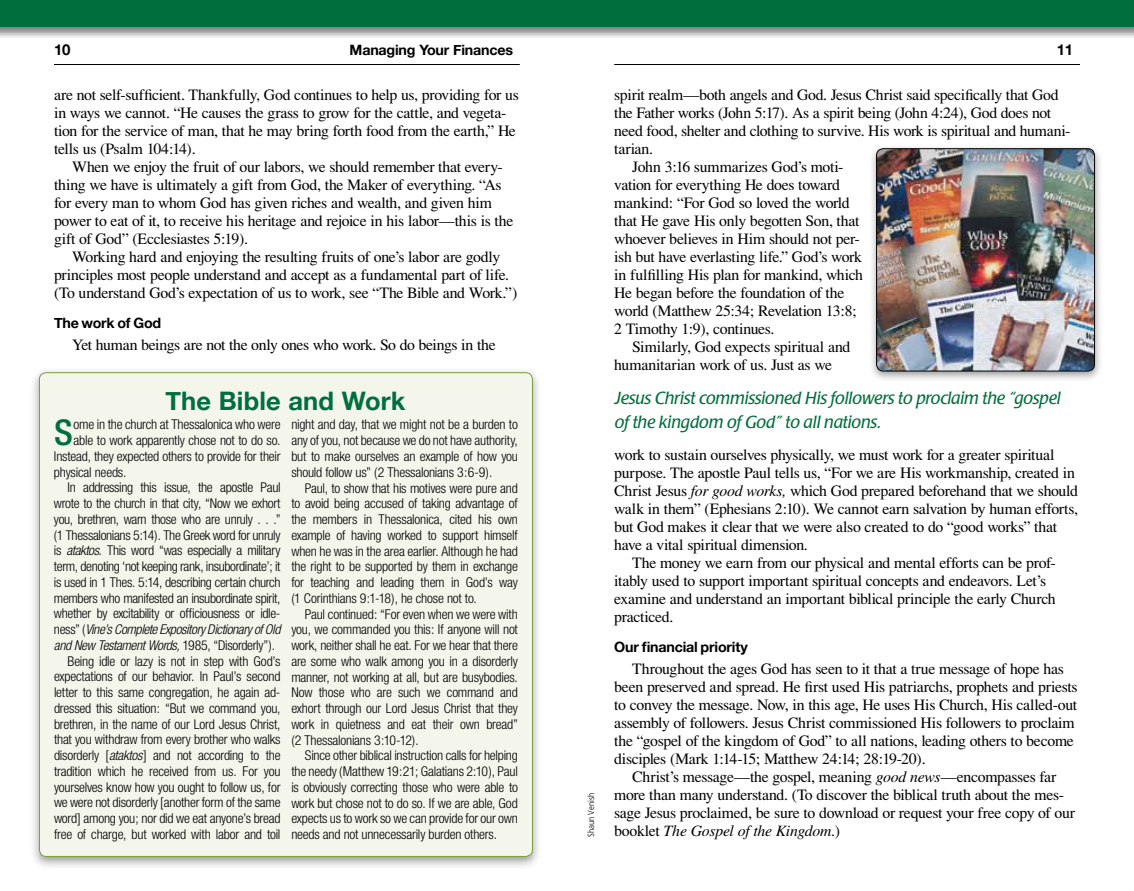
<style>
.page{position:relative;width:1134px;height:891px;background:#fff}
.page>*{position:absolute;margin:0;border:0;box-sizing:border-box;transform-origin:0 0}
.t1{font:500 condensed 35.55px "Helvetica Neue";color:#006f3d}
.t2{font:700 25.5px "Helvetica Neue";letter-spacing:.005em;color:#006f3d}
.t3{font:italic 17.25px/24px "Poppl Laudatio";letter-spacing:-.01em;color:#006f3d}
.t4{font:15.75px/18px "Times";letter-spacing:-.02em;color:#000}
.t5{font:700 15px "Helvetica Neue";color:#000}
.t6{font:700 14.25px "Helvetica Neue";letter-spacing:-.015em;color:#000}
.t7{font:300 condensed 13.5px/15.8px "Helvetica Neue";letter-spacing:-.02em;color:#000;text-align:justify}
.t8{font:italic 300 condensed 13.5px "Helvetica Neue";letter-spacing:-.03em;color:#000}
.t9{font:300 condensed 9px "Frutiger";color:#000}
.s1{font-style:italic}
.s2{font-style:normal}
</style>
<div class="page">
<hr style="left:54px;top:64px;width:466px;height:1px;background:#000">
<hr style="left:614px;top:64px;width:466px;height:1px;background:#000">
<div style="left:0;top:0;width:1134px;height:39px;background:#000;opacity:.3"></div>
<div style="left:0;top:0;width:1134px;height:27px;background:#006f3d"></div>
<div style="left:30px;top:366px;width:512px;height:503px;background:#000;opacity:.4"></div>
<div style="left:39px;top:373px;width:493px;height:483px;background:#f4f6ec;border-radius:7px"></div>
<div style="left:868px;top:143px;width:235px;height:240px;background:#000;opacity:.4"></div>
<img style="left:877px;top:149px;width:218px;height:222px">
<div style="left:876px;top:148px;width:219px;height:223px;border:1px solid #000;border-radius:7px"></div>
<p class="t5" style="left:54px;top:40px;width:18px">10</p>
<p class="t6" style="left:350px;top:41px;width:165px">Managing Your Finances</p>
<p class="t5" style="left:1057px;top:40px;width:18px">11</p>
<p class="t4" style="left:54px;top:86px;width:466px">are not self-sufficient. Thankfully, God continues to help us, providing for us in ways we cannot. “He causes the grass to grow for the cattle, and vegeta&shy;tion for the service of man, that he may bring forth food from the earth,” He tells us (Psalm 104:14).</p>
<p class="t4" style="left:54px;top:158px;width:461px;text-indent:18px">When we enjoy the fruit of our labors, we should remember that every&shy;thing we have is ultimately a gift from God, the Maker of everything. “As for every man to whom God has given riches and wealth, and given him power to eat of it, to receive his heritage and rejoice in his labor—this is the gift of God” (Ecclesiastes 5:19).</p>
<p class="t4" style="left:54px;top:248px;width:465px;text-align:center">Working hard and enjoying the resulting fruits of one’s labor are godly principles most people understand and accept as a fundamental part of life. (To understand God’s expectation of us to work, see “The Bible and Work.”)</p>
<p class="t6" style="left:54px;top:314px;width:109px">The work of God</p>
<p class="t4" style="left:72px;top:336px;width:425px">Yet human beings are not the only ones who work. So do beings in the</p>
<p class="t4" style="left:614px;top:86px;width:446px">spirit realm—both angels and God. Jesus Christ said specifically that God</p>
<p class="t4" style="left:614px;top:104px;width:438px">the Father works (John 5:17). As a spirit being (John 4:24), God does not</p>
<p class="t4" style="left:614px;top:122px;width:458px">need food, shelter and clothing to survive. His work is spiritual and humani-</p>
<p class="t4" style="left:614px;top:140px;width:40px">tarian.</p>
<p class="t4" style="left:632px;top:158px;width:213px">John 3:16 summarizes God’s moti-</p>
<p class="t4" style="left:614px;top:176px;width:227px">vation for everything He does toward</p>
<p class="t4" style="left:614px;top:194px;width:237px">mankind: “For God so loved the world</p>
<p class="t4" style="left:614px;top:212px;width:247px">that He gave His only begotten Son, that</p>
<p class="t4" style="left:614px;top:230px;width:247px">whoever believes in Him should not per-</p>
<p class="t4" style="left:614px;top:248px;width:249px">ish but have everlasting life.” God’s work</p>
<p class="t4" style="left:614px;top:266px;width:250px">in fulfilling His plan for mankind, which</p>
<p class="t4" style="left:614px;top:284px;width:232px">He began before the foundation of the</p>
<p class="t4" style="left:614px;top:302px;width:244px">world (Matthew 25:34; Revelation 13:8;</p>
<p class="t4" style="left:614px;top:320px;width:162px">2 Timothy 1:9), continues.</p>
<p class="t4" style="left:632px;top:338px;width:220px">Similarly, God expects spiritual and</p>
<p class="t4" style="left:614px;top:356px;width:219px">humanitarian work of us. Just as we</p>
<h2 class="t2" style="left:166px;top:385px;width:241px">The Bible and Work</h2>
<h1 class="t1" style="left:54px;top:411px;width:20px">S</h1>
<p class="t7" style="left:74px;top:417px;width:208px">ome in the church at Thessalonica who were</p>
<p class="t7" style="left:74px;top:432px;width:208px">able to work apparently chose not to do so.</p>
<p class="t7" style="left:54px;top:448px;width:228px">Instead, they expected others to provide for their</p>
<p class="t7" style="left:54px;top:464px;width:74px">physical needs.</p>
<p class="t7" style="left:67px;top:480px;width:215px">In addressing this issue, the apostle Paul</p>
<p class="t7" style="left:54px;top:495px;width:228px">wrote to the church in that city, “Now we exhort</p>
<p class="t7" style="left:54px;top:511px;width:228px">you, brethren, warn those who are unruly . . .”</p>
<p class="t7" style="left:54px;top:527px;width:228px">(1 Thessalonians 5:14). The Greek word for unruly</p>
<p class="t7" style="left:54px;top:543px;width:228px">is <span class="s1">ataktos.</span> This word “was especially a military</p>
<p class="t7" style="left:54px;top:558px;width:228px">term, denoting ‘not keeping rank, insubordinate’; it</p>
<p class="t7" style="left:54px;top:574px;width:228px">is used in 1 Thes. 5:14, describing certain church</p>
<p class="t7" style="left:54px;top:590px;width:228px">members who manifested an insubordinate spirit,</p>
<p class="t7" style="left:54px;top:606px;width:228px">whether by excitability or officiousness or idle-</p>
<p class="t8" style="left:54px;top:622px;width:228px"><span class="s2">ness” (</span>Vine’s Complete Expository Dictionary of Old</p>
<p class="t8" style="left:54px;top:637px;width:223px">and New Testament Words, <span class="s2">1985, “Disorderly”).</span></p>
<p class="t7" style="left:68px;top:653px;width:215px">Being idle or lazy is not in step with God’s</p>
<p class="t7" style="left:54px;top:669px;width:228px">expectations of our behavior. In Paul’s second</p>
<p class="t7" style="left:54px;top:684px;width:228px">letter to this same congregation, he again ad-</p>
<p class="t7" style="left:54px;top:700px;width:228px">dressed this situation: “But we command you,</p>
<p class="t7" style="left:54px;top:716px;width:228px">brethren, in the name of our Lord Jesus Christ,</p>
<p class="t7" style="left:54px;top:732px;width:228px">that you withdraw from every brother who walks</p>
<p class="t7" style="left:54px;top:747px;width:228px">disorderly [<span class="s1">ataktos</span>] and not according to the</p>
<p class="t7" style="left:54px;top:763px;width:228px">tradition which he received from us. For you</p>
<p class="t7" style="left:54px;top:779px;width:228px">yourselves know how you ought to follow us, for</p>
<p class="t7" style="left:54px;top:795px;width:228px">we were not disorderly [another form of the same</p>
<p class="t7" style="left:54px;top:810px;width:228px">word] among you; nor did we eat anyone’s bread</p>
<p class="t7" style="left:54px;top:826px;width:228px">free of charge, but worked with labor and toil</p>
<p class="t7" style="left:291px;top:417px;width:228px">night and day, that we might not be a burden to any of you, not because we do not have authority, but to make ourselves an example of how you should follow us” (2 Thessalonians 3:6-9).</p>
<p class="t7" style="left:291px;top:480px;width:228px;text-indent:13px">Paul, to show that his motives were pure and to avoid being accused of taking advantage of the members in Thessalonica, cited his own example of having worked to support himself when he was in the area earlier. Although he had the right to be supported by them in exchange for teaching and leading them in God’s way (1 Corinthians 9:1-18), he chose not to.</p>
<p class="t7" style="left:291px;top:606px;width:228px;text-indent:13px">Paul continued: “For even when we were with you, we commanded you this: If anyone will not work, neither shall he eat. For we hear that there are some who walk among you in a disorderly manner, not working at all, but are busybodies.<br>Now those who are such we command and exhort through our Lord Jesus Christ that they work in quietness and eat their own bread” (2 Thessalonians 3:10-12).</p>
<p class="t7" style="left:291px;top:748px;width:228px;text-indent:13px">Since other biblical instruction calls for helping the needy (Matthew 19:21; Galatians 2:10), Paul is obviously correcting those who were able to work but chose not to do so. If we are able, God expects us to work so we can provide for our own needs and not unnecessarily burden others.</p>
<p class="t9" style="left:586px;top:837px;width:45px;rotate:-90deg">Shaun Venish</p>
<p class="t3" style="left:615px;top:386px;width:448px">Jesus Christ commissioned His followers to proclaim the “gospel of the kingdom of God” to all nations.</p>
<p class="t4" style="left:614px;top:446px;width:465px">work to sustain ourselves physically, we must work for a greater spiritual purpose. The apostle Paul tells us, “For we are His workmanship, created in Christ Jesus <span class="s1">for good works,</span> which God prepared beforehand that we should walk in them” (Ephesians 2:10). We cannot earn salvation by human efforts, but God makes it clear that we were also created to do “good works” that have a vital spiritual dimension.</p>
<p class="t4" style="left:614px;top:554px;width:443px;text-indent:18px">The money we earn from our physical and mental efforts can be prof&shy;itably used to support important spiritual concepts and endeavors. Let’s examine and understand an important biblical principle the early Church practiced.</p>
<p class="t6" style="left:614px;top:638px;width:135px">Our financial priority</p>
<p class="t4" style="left:614px;top:660px;width:465px;text-indent:18px">Throughout the ages God has seen to it that a true message of hope has been preserved and spread. He first used His patriarchs, prophets and priests to convey the message. Now, in this age, He uses His Church, His called-out assembly of followers. Jesus Christ commissioned His followers to proclaim the “gospel of the kingdom of God” to all nations, leading others to become disciples (Mark 1:14-15; Matthew 24:14; 28:19-20).</p>
<p class="t4" style="left:614px;top:768px;width:462px;text-indent:18px">Christ’s message—the gospel, meaning <span class="s1">good news</span>—encompasses far more than many understand. (To discover the biblical truth about the mes&shy;sage Jesus proclaimed, be sure to download or request your free copy of our booklet <span class="s1">The Gospel of the Kingdom.</span>)</p>
</div>
